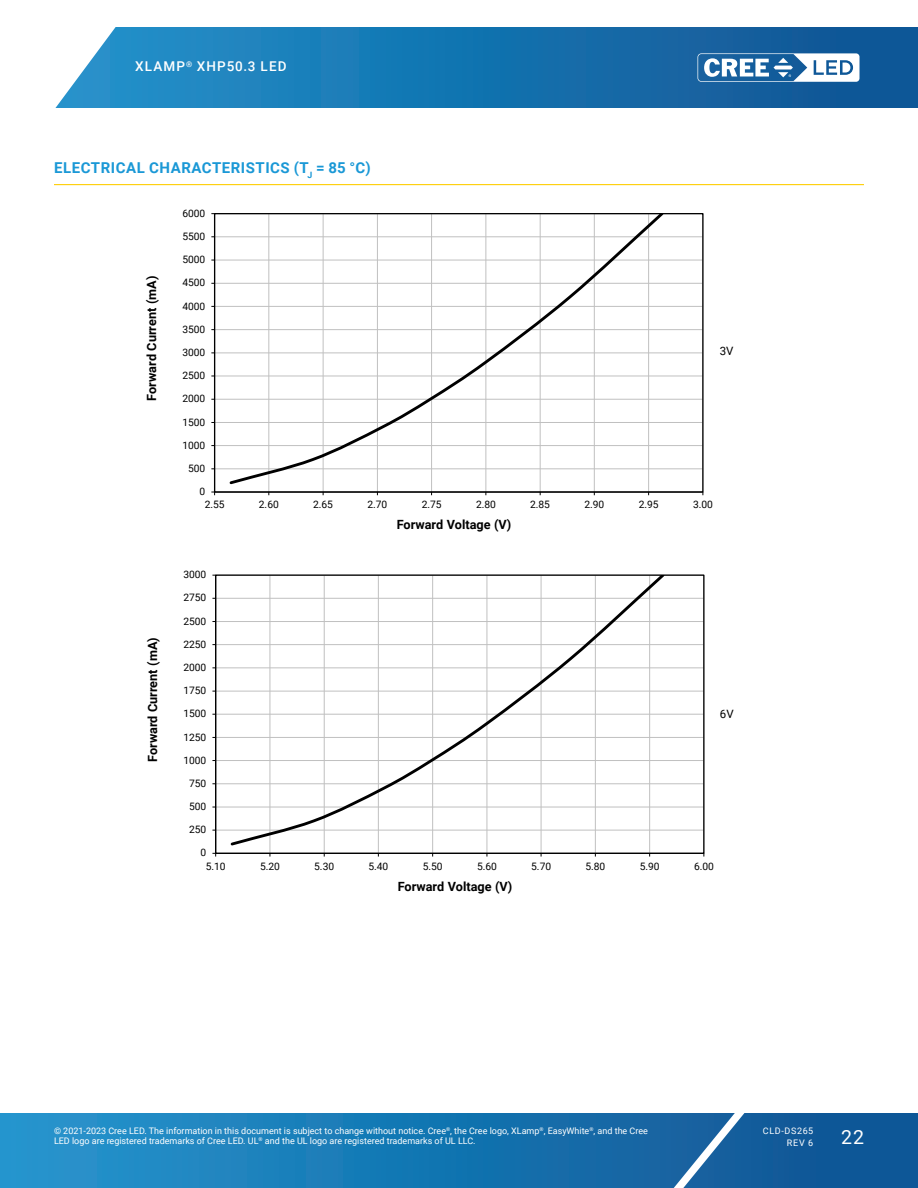
<style>
.page{position:relative;width:918px;height:1188px;background:#fff}
.page>*{position:absolute;margin:0;border:0;box-sizing:border-box;transform-origin:0 0}
.t1{font:19.5px "Roboto";color:#fff}
.Section_heading_with{font:700 15px "Roboto";letter-spacing:.035em;color:#1a98d6}
.t2{font:500 13.5px "Roboto";letter-spacing:.085em;color:#fff}
.t3{font:700 12.75px "Roboto";color:#000}
.t4{font:11.55px "Roboto";color:#000}
.t5{font:11.4px "Roboto";color:#000}
.t6{font:10.35px "Roboto";letter-spacing:-.01em;color:#000}
.t7{font:10.2px "Roboto";letter-spacing:-.01em;color:#000}
.t8{font:9px/10.8px "Roboto";color:#fff}
.t9{font:9px/12px "Roboto";letter-spacing:.085em;color:#fff;text-align:right}
</style>
<div class="page">
<svg style="left:0;top:1113px;width:918px;height:75px;background:#1876b2"></svg>
<svg style="left:644px;top:1113px;width:117px;height:75px;background:#296da6"></svg>
<svg style="left:55px;top:27px;width:863px;height:81px;background:#2078b2"></svg>
<svg style="left:698px;top:53px;width:162px;height:29px"></svg>
<hr style="left:54px;top:184px;width:810px;height:1px;background:#fece08">
<hr style="left:215px;top:468px;width:488px;height:1px;background:#c0c0c0">
<hr style="left:215px;top:445px;width:488px;height:1px;background:#c0c0c0">
<hr style="left:215px;top:422px;width:488px;height:1px;background:#c0c0c0">
<hr style="left:215px;top:399px;width:488px;height:1px;background:#c0c0c0">
<hr style="left:215px;top:376px;width:488px;height:1px;background:#c0c0c0">
<hr style="left:215px;top:352px;width:488px;height:1px;background:#c0c0c0">
<hr style="left:215px;top:329px;width:488px;height:1px;background:#c0c0c0">
<hr style="left:215px;top:306px;width:488px;height:1px;background:#c0c0c0">
<hr style="left:215px;top:283px;width:488px;height:1px;background:#c0c0c0">
<hr style="left:215px;top:260px;width:488px;height:1px;background:#c0c0c0">
<hr style="left:215px;top:236px;width:488px;height:1px;background:#c0c0c0">
<hr style="left:268px;top:214px;width:1px;height:278px;background:#c0c0c0">
<hr style="left:323px;top:214px;width:1px;height:278px;background:#c0c0c0">
<hr style="left:377px;top:214px;width:1px;height:278px;background:#c0c0c0">
<hr style="left:431px;top:214px;width:1px;height:278px;background:#c0c0c0">
<hr style="left:485px;top:214px;width:1px;height:278px;background:#c0c0c0">
<hr style="left:540px;top:214px;width:1px;height:278px;background:#c0c0c0">
<hr style="left:594px;top:214px;width:1px;height:278px;background:#c0c0c0">
<hr style="left:648px;top:214px;width:1px;height:278px;background:#c0c0c0">
<hr style="left:214px;top:214px;width:1px;height:278px;background:#000">
<hr style="left:215px;top:492px;width:488px;height:1px;background:#000">
<svg style="left:227px;top:214px;width:439px;height:272px"></svg>
<hr style="left:216px;top:830px;width:488px;height:1px;background:#c0c0c0">
<hr style="left:216px;top:807px;width:488px;height:1px;background:#c0c0c0">
<hr style="left:216px;top:783px;width:488px;height:1px;background:#c0c0c0">
<hr style="left:216px;top:760px;width:488px;height:1px;background:#c0c0c0">
<hr style="left:216px;top:737px;width:488px;height:1px;background:#c0c0c0">
<hr style="left:216px;top:714px;width:488px;height:1px;background:#c0c0c0">
<hr style="left:216px;top:691px;width:488px;height:1px;background:#c0c0c0">
<hr style="left:216px;top:667px;width:488px;height:1px;background:#c0c0c0">
<hr style="left:216px;top:644px;width:488px;height:1px;background:#c0c0c0">
<hr style="left:216px;top:621px;width:488px;height:1px;background:#c0c0c0">
<hr style="left:216px;top:598px;width:488px;height:1px;background:#c0c0c0">
<hr style="left:269px;top:575px;width:1px;height:278px;background:#c0c0c0">
<hr style="left:324px;top:575px;width:1px;height:278px;background:#c0c0c0">
<hr style="left:378px;top:575px;width:1px;height:278px;background:#c0c0c0">
<hr style="left:432px;top:575px;width:1px;height:278px;background:#c0c0c0">
<hr style="left:486px;top:575px;width:1px;height:278px;background:#c0c0c0">
<hr style="left:541px;top:575px;width:1px;height:278px;background:#c0c0c0">
<hr style="left:595px;top:575px;width:1px;height:278px;background:#c0c0c0">
<hr style="left:649px;top:575px;width:1px;height:278px;background:#c0c0c0">
<hr style="left:215px;top:575px;width:1px;height:278px;background:#000">
<hr style="left:216px;top:853px;width:488px;height:1px;background:#000">
<svg style="left:229px;top:575px;width:438px;height:273px"></svg>
<h3 class="t2" style="left:135px;top:57px;width:153px">XLAMP<sup>®</sup> XHP50.3 LED</h3>
<p class="Section_heading_with" style="left:54px;top:157px;width:318px">ELECTRICAL CHARACTERISTICS (T<sub>J</sub> = 85 °C)</p>
<p class="t7" style="left:182px;top:206px;width:24px">6000</p>
<p class="t6" style="left:182px;top:229px;width:24px">5500</p>
<p class="t3" style="left:143px;top:401px;width:126px;rotate:-90deg">Forward Current (mA)</p>
<p class="t3" style="left:144px;top:762px;width:126px;rotate:-90deg">Forward Current (mA)</p>
<p class="t7" style="left:182px;top:252px;width:24px">5000</p>
<p class="t7" style="left:182px;top:276px;width:24px">4500</p>
<p class="t7" style="left:182px;top:299px;width:24px">4000</p>
<p class="t7" style="left:182px;top:322px;width:24px">3500</p>
<p class="t7" style="left:182px;top:345px;width:24px">3000</p>
<p class="t7" style="left:182px;top:368px;width:24px">2500</p>
<p class="t7" style="left:182px;top:392px;width:24px">2000</p>
<p class="t7" style="left:182px;top:415px;width:24px">1500</p>
<p class="t7" style="left:182px;top:438px;width:24px">1000</p>
<p class="t7" style="left:188px;top:461px;width:19px">500</p>
<p class="t7" style="left:200px;top:484px;width:7px">0</p>
<p class="t4" style="left:720px;top:343px;width:15px">3V</p>
<p class="t7" style="left:205px;top:497px;width:21px">2.55</p>
<p class="t7" style="left:259px;top:497px;width:21px">2.60</p>
<p class="t7" style="left:313px;top:497px;width:21px">2.65</p>
<p class="t7" style="left:367px;top:497px;width:21px">2.70</p>
<p class="t7" style="left:422px;top:497px;width:21px">2.75</p>
<p class="t7" style="left:476px;top:497px;width:21px">2.80</p>
<p class="t7" style="left:530px;top:497px;width:21px">2.85</p>
<p class="t7" style="left:585px;top:497px;width:21px">2.90</p>
<p class="t7" style="left:639px;top:497px;width:21px">2.95</p>
<p class="t7" style="left:693px;top:497px;width:21px">3.00</p>
<p class="t7" style="left:183px;top:567px;width:24px">3000</p>
<p class="t7" style="left:183px;top:591px;width:24px">2750</p>
<p class="t7" style="left:183px;top:614px;width:24px">2500</p>
<p class="t7" style="left:183px;top:637px;width:24px">2250</p>
<p class="t7" style="left:183px;top:660px;width:24px">2000</p>
<p class="t7" style="left:183px;top:683px;width:24px">1750</p>
<p class="t6" style="left:183px;top:706px;width:24px">1500</p>
<p class="t7" style="left:183px;top:730px;width:24px">1250</p>
<p class="t7" style="left:183px;top:753px;width:24px">1000</p>
<p class="t7" style="left:189px;top:776px;width:19px">750</p>
<p class="t7" style="left:189px;top:799px;width:19px">500</p>
<p class="t7" style="left:189px;top:822px;width:19px">250</p>
<p class="t7" style="left:201px;top:846px;width:7px">0</p>
<p class="t3" style="left:397px;top:516px;width:116px">Forward Voltage (V)</p>
<p class="t5" style="left:720px;top:706px;width:15px">6V</p>
<p class="t7" style="left:206px;top:859px;width:21px">5.10</p>
<p class="t7" style="left:260px;top:859px;width:21px">5.20</p>
<p class="t7" style="left:314px;top:859px;width:21px">5.30</p>
<p class="t7" style="left:369px;top:859px;width:21px">5.40</p>
<p class="t7" style="left:423px;top:859px;width:21px">5.50</p>
<p class="t7" style="left:477px;top:859px;width:21px">5.60</p>
<p class="t7" style="left:531px;top:859px;width:21px">5.70</p>
<p class="t7" style="left:586px;top:859px;width:21px">5.80</p>
<p class="t7" style="left:640px;top:859px;width:21px">5.90</p>
<p class="t7" style="left:694px;top:859px;width:21px">6.00</p>
<p class="t3" style="left:398px;top:877px;width:116px">Forward Voltage (V)</p>
<p class="t8" style="left:54px;top:1125px;width:596px">© 2021-2023 Cree LED. The information in this document is subject to change without notice. Cree<sup>®</sup>, the Cree logo, XLamp<sup>®</sup>, EasyWhite<sup>®</sup>, and the Cree<br>LED logo are registered trademarks of Cree LED. UL<sup>®</sup> and the UL logo are registered trademarks of UL LLC.</p>
<p class="t9" style="left:763px;top:1124px;width:52px">CLD-DS265<br>REV 6</p>
<h1 class="t1" style="left:841px;top:1123px;width:24px">22</h1>
</div>
